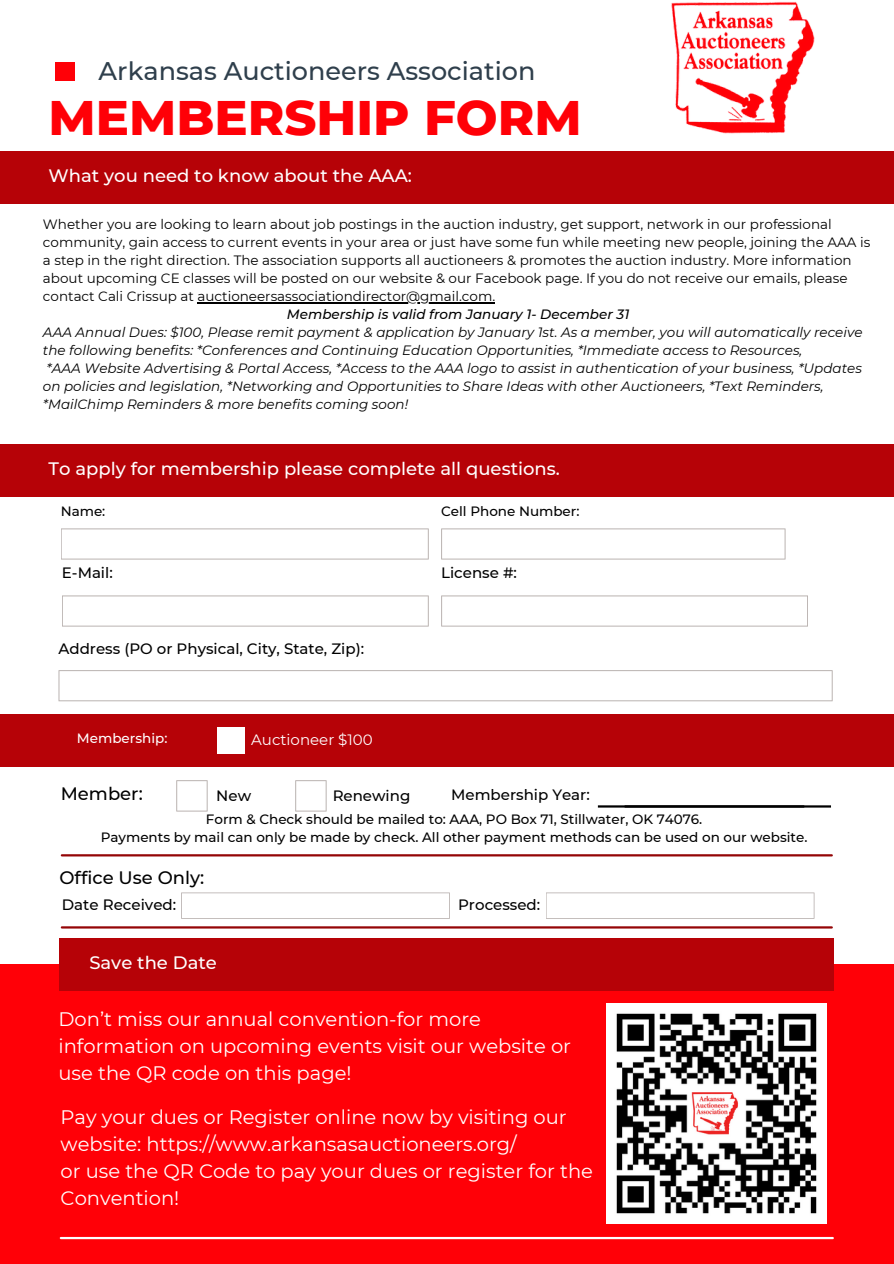
<style>
.page{position:relative;width:894px;height:1264px;background:#fff}
.page>*{position:absolute;margin:0;border:0;box-sizing:border-box;transform-origin:0 0}
.t1{font:800 49.5px "Montserrat";color:#ff0007}
.t2{font:500 25.5px "Montserrat";color:#2f3f4c}
.t3{font:19.5px/27px "Montserrat";color:#fff}
.t4{font:500 18px "Montserrat";color:#fff}
.t5{font:500 18px "Montserrat";color:#000}
.t6{font:500 15px "Montserrat";color:#000}
.t7{font:15px "Montserrat";color:#fff}
.t8{font:italic 13.5px/18px "Montserrat";color:#000}
.t9{font:13.5px/18px "Montserrat";color:#000}
.t10{font:500 13.5px "Montserrat";color:#000}
.t11{font:500 13.5px "Montserrat";color:#fff}
.s1{font-weight:500}
</style>
<div class="page">
<div style="left:0;top:444px;width:893px;height:53px;background:#b60207"></div>
<div style="left:56px;top:62px;width:19px;height:19px;background:#ff0007"></div>
<div style="left:0;top:714px;width:893px;height:52px;background:#b60207"></div>
<div style="left:0;top:964px;width:893px;height:299px;background:#ff0007"></div>
<div style="left:60px;top:937px;width:773px;height:53px;background:#b60207"></div>
<div style="left:217px;top:727px;width:28px;height:26px;background:#fff"></div>
<hr style="left:62px;top:926px;width:769px;height:2px;background:#940506">
<hr style="left:61px;top:1236px;width:771px;height:3px;background:#fff">
<svg style="left:61px;top:528px;width:367px;height:31px"></svg>
<svg style="left:62px;top:595px;width:366px;height:31px"></svg>
<svg style="left:58px;top:670px;width:774px;height:31px"></svg>
<svg style="left:181px;top:892px;width:268px;height:26px"></svg>
<hr style="left:62px;top:854px;width:769px;height:2px;background:#940506">
<svg style="left:441px;top:528px;width:344px;height:31px"></svg>
<svg style="left:441px;top:595px;width:366px;height:31px"></svg>
<svg style="left:546px;top:892px;width:268px;height:26px"></svg>
<div style="left:0;top:151px;width:893px;height:52px;background:#b60207"></div>
<svg style="left:176px;top:780px;width:31px;height:31px"></svg>
<svg style="left:295px;top:780px;width:31px;height:31px"></svg>
<hr style="left:597px;top:805px;width:207px;height:2px;background:#000">
<hr style="left:624px;top:805px;width:206px;height:2px;background:#000">
<hr style="left:197px;top:302px;width:298px;height:1px;background:#000">
<img style="left:671px;top:1px;width:143px;height:133px">
<img style="left:606px;top:1003px;width:220px;height:220px">
<h3 class="t2" style="left:99px;top:55px;width:438px">Arkansas Auctioneers Association</h3>
<p class="t1" style="left:49px;top:87px;width:534px">MEMBERSHIP FORM</p>
<p class="t4" style="left:49px;top:164px;width:365px">What you need to know about the AAA:</p>
<h5 class="t9" style="left:43px;top:215px;width:828px">Whether you are looking to learn about job postings in the auction industry, get support, network in our professional community, gain access to current events in your area or just have some fun while meeting new people, joining the AAA is a step in the right direction. The association supports all auctioneers &amp; promotes the auction industry. More information about upcoming CE classes will be posted on our website &amp; our Facebook page. If you do not receive our emails, please contact Cali Crissup at auctioneersassociationdirector@gmail.com.</h5>
<h5 class="t8" style="left:43px;top:305px;width:820px;text-indent:244px"><span class="s1">Membership is valid from January 1- December 31<br></span>AAA Annual Dues: $100, Please remit payment &amp; application by January 1st. As a member, you will automatically receive the following benefits: *Conferences and Continuing Education Opportunities, *Immediate access to Resources,<br>*AAA Website Advertising &amp; Portal Access, *Access to the AAA logo to assist in authentication of your business, *Updates</h5>
<h5 class="t8" style="left:43px;top:377px;width:782px">on policies and legislation, *Networking and Opportunities to Share Ideas with other Auctioneers, *Text Reminders, *MailChimp Reminders &amp; more benefits coming soon!</h5>
<p class="t4" style="left:49px;top:457px;width:512px">To apply for membership please complete all questions.</p>
<h3 class="t10" style="left:61px;top:503px;width:46px">Name:</h3>
<h5 class="t6" style="left:62px;top:563px;width:52px">E-Mail:</h5>
<h5 class="t6" style="left:58px;top:639px;width:307px">Address (PO or Physical, City, State, Zip):</h5>
<p class="t11" style="left:77px;top:729px;width:92px">Membership:</p>
<p class="t7" style="left:251px;top:730px;width:123px">Auctioneer $100</p>
<p class="t5" style="left:61px;top:783px;width:83px">Member:</p>
<h3 class="t6" style="left:216px;top:786px;width:36px">New</h3>
<h5 class="t6" style="left:332px;top:786px;width:79px">Renewing</h5>
<h5 class="t10" style="left:441px;top:503px;width:140px">Cell Phone Number:</h5>
<p class="t6" style="left:441px;top:563px;width:77px">License #:</p>
<h1 class="t6" style="left:451px;top:785px;width:140px">Membership Year:</h1>
<h6 class="t10" style="left:206px;top:811px;width:498px">Form &amp; Check should be mailed to: AAA, PO Box 71, Stillwater, OK 74076.</h6>
<h3 class="t10" style="left:101px;top:829px;width:708px">Payments by mail can only be made by check. All other payment methods can be used on our website.</h3>
<p class="t5" style="left:59px;top:866px;width:146px">Office Use Only:</p>
<p class="t6" style="left:62px;top:895px;width:116px">Date Received:</p>
<p class="t4" style="left:89px;top:951px;width:129px">Save the Date</p>
<h2 class="t6" style="left:458px;top:895px;width:84px">Processed:</h2>
<h5 class="t3" style="left:58px;top:1005px;width:514px">Don’t miss our annual convention-for more information on upcoming events visit our website or use the QR code on this page!</h5>
<h3 class="t3" style="left:61px;top:1103px;width:507px">Pay your dues or Register online now by visiting our website: https://www.arkansasauctioneers.org/</h3>
<p class="t3" style="left:61px;top:1157px;width:533px">or use the QR Code to pay your dues or register for the<br>Convention!</p>
</div>
